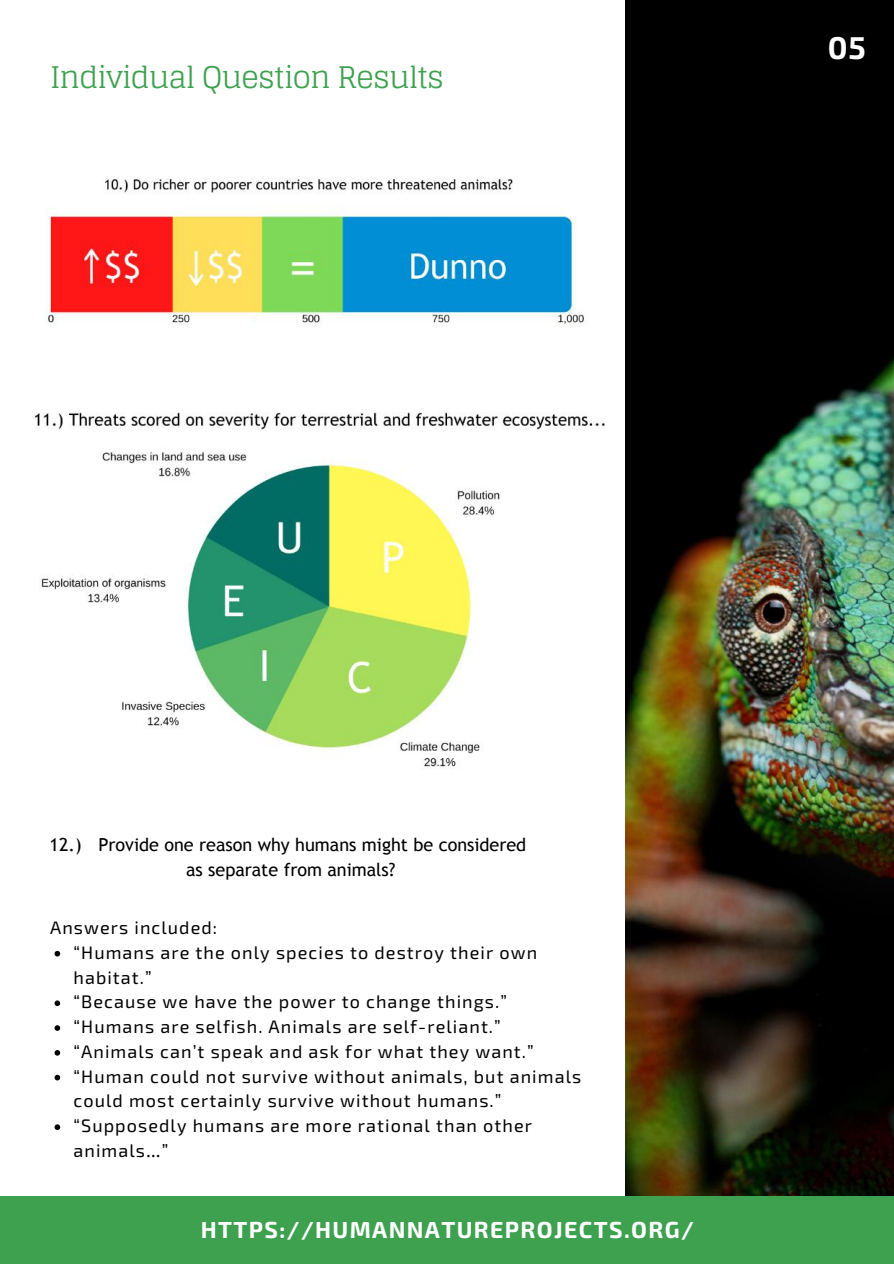
<style>
.page{position:relative;width:894px;height:1264px;background:#fff}
.page>*{position:absolute;margin:0;border:0;box-sizing:border-box;transform-origin:0 0}
.t1{font:700 31.5px "Exo 2";color:#fff}
.t2{font:29.85px "Glegoo";letter-spacing:-.03em;color:#3ea14f}
.t3{font:700 23.25px "Exo 2";letter-spacing:.06em;color:#fff}
.t4{font:18px/24.8px "Exo 2";letter-spacing:.06em;color:#000}
.t5{font:18px/24.9px "Trebuchet MS";color:#000;text-align:center}
.s1{font-family:"Noto Sans Gurmukhi"}
</style>
<div class="page">
<img style="left:34px;top:412px;width:571px;height:357px">
<img style="left:625px;top:0;width:268px;height:1196px">
<div style="left:0;top:1196px;width:893px;height:67px;background:#3ea14f"></div>
<img style="left:45px;top:177px;width:539px;height:148px">
<svg style="left:55px;top:950px;width:5px;height:6px"></svg>
<svg style="left:55px;top:1000px;width:5px;height:6px"></svg>
<svg style="left:55px;top:1025px;width:5px;height:5px"></svg>
<svg style="left:55px;top:1050px;width:5px;height:5px"></svg>
<svg style="left:55px;top:1074px;width:5px;height:6px"></svg>
<svg style="left:55px;top:1124px;width:5px;height:5px"></svg>
<h2 class="t2" style="left:50px;top:60px;width:395px">Individual Question Results</h2>
<h1 class="t1" style="left:827px;top:27px;width:39px">05</h1>
<p class="t5" style="left:50px;top:832px;width:478px">12.) Provide one reason why humans might be considered as separate from animals?</p>
<p class="t4" style="left:50px;top:914px;width:168px">Answers included:</p>
<p class="t4" style="left:73px;top:939px;width:509px">“Humans are the only species to destroy their own habitat.”<br>“Because we have the power to change things.” “Humans are selfish. Animals are self-reliant.” “Animals can’t speak and ask for what they want.” “Human could not survive without animals, but animals could most certainly survive without humans.” “Supposedly humans are more rational than other animals<span class="s1">…</span>”</p>
<p class="t3" style="left:201px;top:1214px;width:494px">HTTPS://HUMANNATUREPROJECTS.ORG/</p>
</div>
